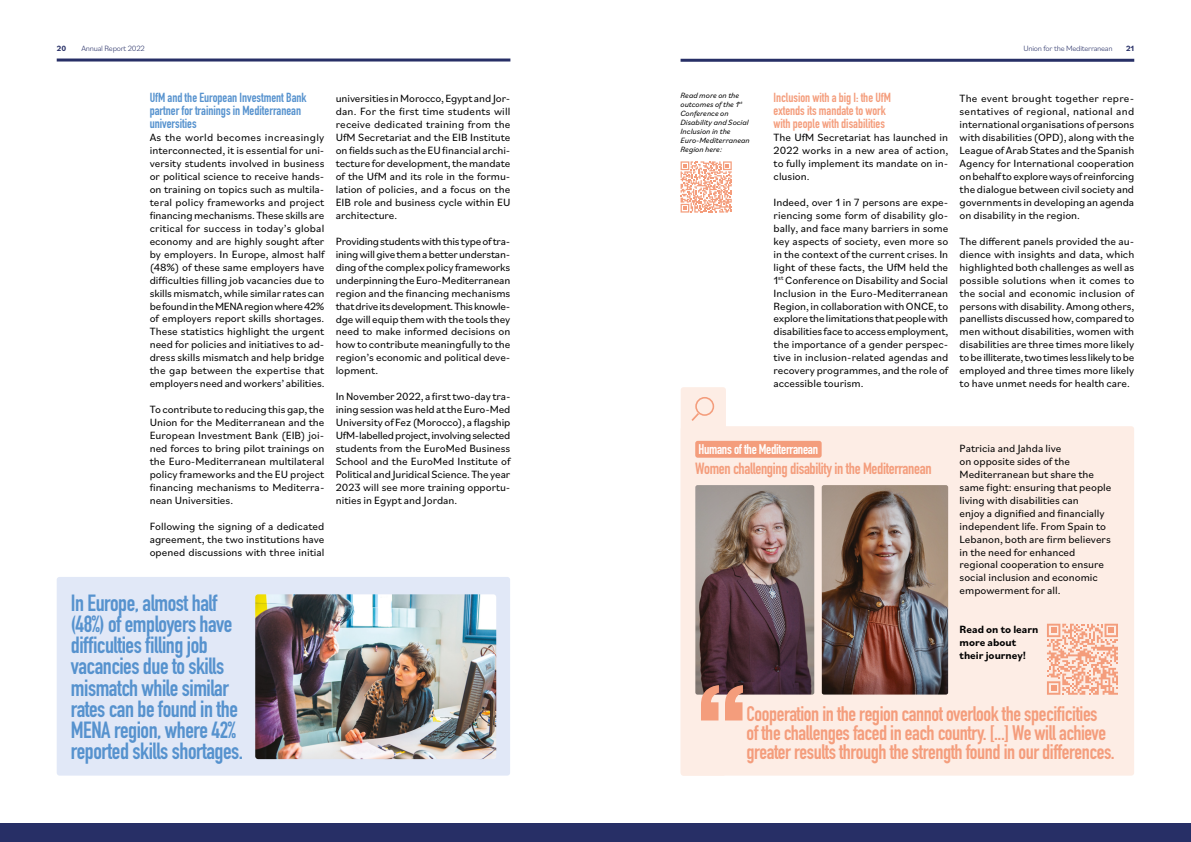
<style>
.page{position:relative;width:1191px;height:842px;background:#fff}
.page>*{position:absolute;margin:0;border:0;box-sizing:border-box;transform-origin:0 0}
.t1{font:700 23.1px/21.2px "DIN Condensed";letter-spacing:-.02em;color:#5692ce}
.t2{font:700 20.8px/19.4px "DIN Condensed";letter-spacing:-.02em;color:#f49d7c}
.t3{font:700 16px "DIN Condensed";letter-spacing:-.02em;color:#f49d7c}
.t4{font:700 13.8px "DIN Condensed";letter-spacing:-.02em;color:#fff}
.t5{font:700 13px/12.9px "DIN Condensed";color:#5692ce}
.t6{font:700 13px/12.9px "DIN Condensed";color:#f49d7c}
.t7{font:11px/12.9px "Bilo";color:#000;text-align:justify}
.t8{font:700 11px/12.9px "Bilo";color:#000}
.t9{font:italic 8px/9px "Bilo";color:#000}
.t10{font:300 8px "Bilo";letter-spacing:-.03em;color:#272f66}
.t11{font:700 8px "Bilo";color:#272f66}
</style>
<div class="page">
<div style="left:0;top:823px;width:1191px;height:19px;background:#272f66"></div>
<hr style="left:680px;top:59px;width:454px;height:3px;background:#272f66">
<hr style="left:57px;top:59px;width:453px;height:3px;background:#272f66">
<div style="left:57px;top:577px;width:453px;height:199px;background:#e1e8f7;border-radius:3px"></div>
<svg style="left:680px;top:161px;width:51px;height:52px"></svg>
<div style="left:680px;top:426px;width:454px;height:350px;background:#fdede5;border-radius:3px"></div>
<div style="left:680px;top:387px;width:46px;height:389px;background:#fdede5;border-radius:3px"></div>
<div style="left:695px;top:397px;width:19px;height:19px;border:2px solid #f49d7c;border-radius:50%"></div>
<svg style="left:691px;top:411px;width:10px;height:10px"></svg>
<svg style="left:1047px;top:624px;width:71px;height:71px"></svg>
<div style="left:686px;top:479px;width:136px;height:216px;background:#000;opacity:.33"></div>
<div style="left:813px;top:479px;width:143px;height:217px;background:#000;opacity:.33"></div>
<svg style="left:701px;top:685px;width:42px;height:35px"></svg>
<div style="left:695px;top:441px;width:126px;height:17px;background:#f49d7c;border-radius:2px"></div>
<img style="left:255px;top:594px;width:241px;height:165px">
<p class="t11" style="left:57px;top:43px;width:11px">20</p>
<p class="t10" style="left:82px;top:43px;width:65px">Annual Report 2022</p>
<p class="t10" style="left:1023px;top:43px;width:91px">Union for the Mediterranean</p>
<p class="t11" style="left:1126px;top:43px;width:10px">21</p>
<p class="t5" style="left:150px;top:91px;width:158px">UfM and the European Investment Bank partner for trainings in Mediterranean universities</p>
<p class="t7" style="left:150px;top:131px;width:176px">As the world becomes increasingly interconnected, it is essential for uni&shy;versity students involved in business or political science to receive hands&shy;on training on topics such as multila&shy;teral policy frameworks and project financing mechanisms. These skills are critical for success in today’s global economy and are highly sought after by employers. In Europe, almost half (48%) of these same employers have difficulties filling job vacancies due to skills mismatch, while similar rates can be found in the MENA region where 42% of employers report skills shortages.<br>These statistics highlight the urgent need for policies and initiatives to ad&shy;dress skills mismatch and help bridge the gap between the expertise that employers need and workers’ abilities.</p>
<p class="t7" style="left:150px;top:403px;width:176px">To contribute to reducing this gap, the Union for the Mediterranean and the European Investment Bank (EIB) joi&shy;ned forces to bring pilot trainings on the Euro-Mediterranean multilateral policy frameworks and the EU project financing mechanisms to Mediterra&shy;nean Universities.</p>
<p class="t7" style="left:150px;top:519px;width:176px">Following the signing of a dedicated agreement, the two institutions have opened discussions with three initial</p>
<p class="t7" style="left:336px;top:92px;width:176px">universities in Morocco, Egypt and Jor&shy;dan. For the first time students will receive dedicated training from the UfM Secretariat and the EIB Institute on fields such as the EU financial archi&shy;tecture for development, the mandate of the UfM and its role in the formu&shy;lation of policies, and a focus on the EIB role and business cycle within EU architecture.</p>
<p class="t7" style="left:336px;top:234px;width:176px">Providing students with this type of tra&shy;ining will give them a better understan&shy;ding of the complex policy frameworks underpinning the Euro-Mediterranean region and the financing mechanisms that drive its development. This knowle&shy;dge will equip them with the tools they need to make informed decisions on how to contribute meaningfully to the region’s economic and political deve&shy;lopment.</p>
<p class="t7" style="left:336px;top:390px;width:176px">In November 2022, a first two-day tra&shy;ining session was held at the Euro-Med University of Fez (Morocco), a flagship UfM-labelled project, involving selected students from the EuroMed Business School and the EuroMed Institute of Political and Juridical Science. The year 2023 will see more training opportu&shy;nities in Egypt and Jordan.</p>
<h1 class="t1" style="left:71px;top:592px;width:174px">In Europe, almost half (48%) of employers have difficulties filling job vacancies due to skills mismatch while similar rates can be found in the<br>MENA region, where 42% reported skills shortages.</h1>
<p class="t9" style="left:680px;top:90px;width:71px">Read more on the outcomes of the 1<sup>st<br></sup>Conference on<br>Disability and Social<br>Inclusion in the<br>Euro-Mediterranean<br>Region here:</p>
<p class="t6" style="left:773px;top:91px;width:119px">Inclusion with a big I: the UfM extends its mandate to work with people with disabilities</p>
<p class="t7" style="left:773px;top:131px;width:176px">The UfM Secretariat has launched in 2022 works in a new area of action, to fully implement its mandate on in&shy;clusion.</p>
<p class="t7" style="left:773px;top:195px;width:176px">Indeed, over 1 in 7 persons are expe&shy;riencing some form of disability glo&shy;bally, and face many barriers in some key aspects of society, even more so in the context of the current crises. In light of these facts, the UfM held the 1<sup>st</sup> Conference on Disability and Social Inclusion in the Euro-Mediterranean Region, in collaboration with ONCE, to explore the limitations that people with disabilities face to access employment, the importance of a gender perspec&shy;tive in inclusion-related agendas and recovery programmes, and the role of accessible tourism.</p>
<p class="t7" style="left:959px;top:92px;width:176px">The event brought together repre&shy;sentatives of regional, national and international organisations of persons with disabilities (OPD), along with the League of Arab States and the Spanish Agency for International cooperation on behalf to explore ways of reinforcing the dialogue between civil society and governments in developing an agenda on disability in the region.</p>
<p class="t7" style="left:959px;top:234px;width:176px">The different panels provided the au&shy;dience with insights and data, which highlighted both challenges as well as possible solutions when it comes to the social and economic inclusion of persons with disability. Among others, panellists discussed how, compared to men without disabilities, women with disabilities are three times more likely to be illiterate, two times less likely to be employed and three times more likely to have unmet needs for health care.</p>
<p class="t4" style="left:698px;top:440px;width:121px">Humans of the Mediterranean</p>
<h3 class="t3" style="left:695px;top:458px;width:238px">Women challenging disability in the Mediterranean</h3>
<p class="t7" style="left:959px;top:441px;width:153px;text-align:left">Patricia and Jahda live<br>on opposite sides of the<br>Mediterranean but share the same fight: ensuring that people living with disabilities can<br>enjoy a dignified and financially independent life. From Spain to<br>Lebanon, both are firm believers in the need for enhanced regional cooperation to ensure social inclusion and economic empowerment for all.</p>
<p class="t8" style="left:959px;top:623px;width:80px">Read on to learn more about their journey!</p>
<h2 class="t2" style="left:746px;top:704px;width:370px">Cooperation in the region cannot overlook the specificities<br>of the challenges faced in each country. [...] We will achieve greater results through the strength found in our differences.</h2>
</div>
